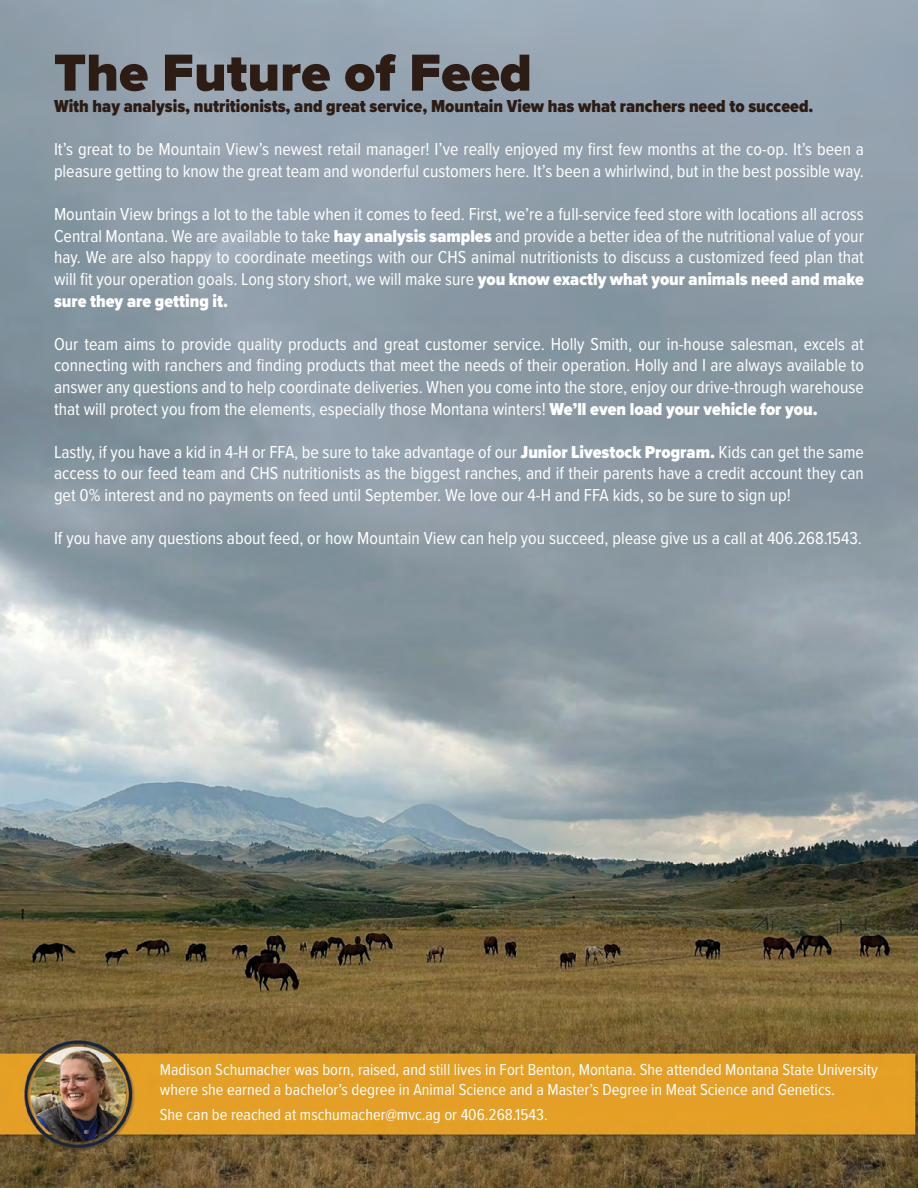
<style>
.page{position:relative;width:918px;height:1188px;background:#fff}
.page>*{position:absolute;margin:0;border:0;box-sizing:border-box;transform-origin:0 0}
.t1{font:900 54px "Proxima Nova";color:#2c1c13}
.t2{font:18px/21.6px "Proxima Nova Cond";color:#fff;text-align:justify}
.t3{font:900 18px "Proxima Nova Cond";color:#2c1c13}
.t4{font:16.5px/19.8px "Proxima Nova Cond";color:#fff}
.s1{font-weight:900}
</style>
<div class="page">
<img style="left:0;top:0;width:918px;height:1188px">
<h1 class="t1" style="left:54px;top:32px;width:480px">The Future of Feed</h1>
<p class="t3" style="left:54px;top:93px;width:761px">With hay analysis, nutritionists, and great service, Mountain View has what ranchers need to succeed.</p>
<p class="t2" style="left:54px;top:138px;width:812px">It’s great to be Mountain View’s newest retail manager! I’ve really enjoyed my first few months at the co-op. It’s been a pleasure getting to know the great team and wonderful customers here. It’s been a whirlwind, but in the best possible way.</p>
<p class="t2" style="left:54px;top:203px;width:812px">Mountain View brings a lot to the table when it comes to feed. First, we’re a full-service feed store with locations all across Central Montana. We are available to take <span class="s1">hay analysis samples</span> and provide a better idea of the nutritional value of your hay. We are also happy to coordinate meetings with our CHS animal nutritionists to discuss a customized feed plan that will fit your operation goals. Long story short, we will make sure <span class="s1">you know exactly what your animals need and make sure they are getting it.</span></p>
<p class="t2" style="left:54px;top:332px;width:812px">Our team aims to provide quality products and great customer service. Holly Smith, our in-house salesman, excels at connecting with ranchers and finding products that meet the needs of their operation. Holly and I are always available to answer any questions and to help coordinate deliveries. When you come into the store, enjoy our drive-through warehouse that will protect you from the elements, especially those Montana winters! <span class="s1">We’ll even load your vehicle for you.</span></p>
<p class="t2" style="left:54px;top:440px;width:812px">Lastly, if you have a kid in 4-H or FFA, be sure to take advantage of our <span class="s1">Junior Livestock Program.</span> Kids can get the same access to our feed team and CHS nutritionists as the biggest ranches, and if their parents have a credit account they can get 0% interest and no payments on feed until September. We love our 4-H and FFA kids, so be sure to sign up!</p>
<p class="t2" style="left:54px;top:527px;width:810px">If you have any questions about feed, or how Mountain View can help you succeed, please give us a call at 406.268.1543.</p>
<p class="t4" style="left:160px;top:1059px;width:720px">Madison Schumacher was born, raised, and still lives in Fort Benton, Montana. She attended Montana State University where she earned a bachelor’s degree in Animal Science and a Master’s Degree in Meat Science and Genetics.</p>
<p class="t4" style="left:160px;top:1104px;width:389px">She can be reached at mschumacher@mvc.ag or 406.268.1543.</p>
</div>
